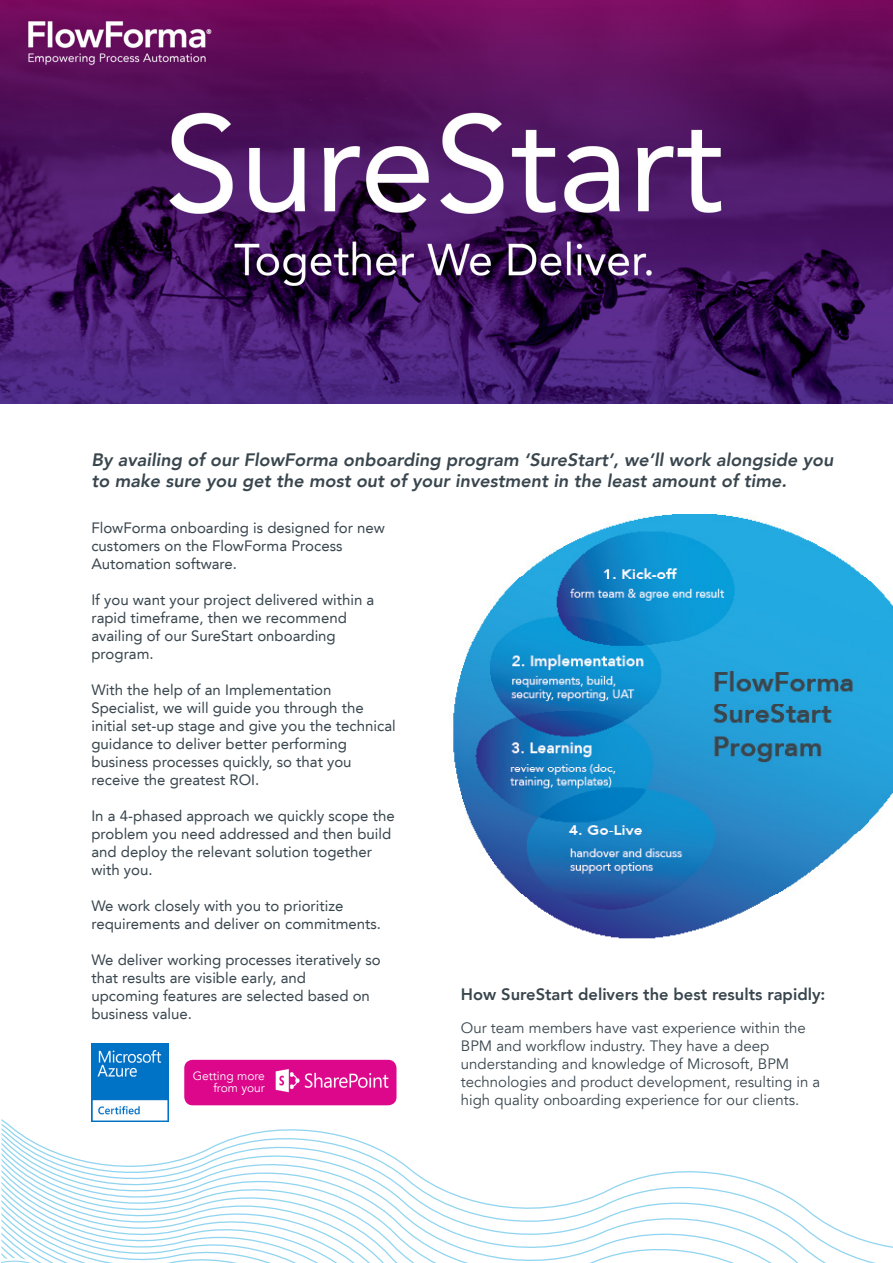
<style>
.page{position:relative;width:893px;height:1263px;background:#fff}
.page>*{position:absolute;margin:0;border:0;box-sizing:border-box;transform-origin:0 0}
.t1{font:italic 800 18px/21.6px "Avenir LT";color:#39464e}
.t2{font:800 16.5px "Avenir LT";color:#39454d}
.t3{font:15px/18px "Avenir LT";color:#39464e}
.t4{font:15px/18px "Avenir LT";color:#39464e}
.t5{font:12px/12px "Avenir LT";color:#fff;text-align:right}
</style>
<div class="page">
<svg style="left:1px;top:1043px;width:892px;height:220px"></svg>
<img style="left:0;top:0;width:893px;height:404px">
<div style="left:184px;top:1060px;width:212px;height:45px;background:#dd078b;border-radius:9px"></div>
<img style="left:275px;top:1064px;width:121px;height:29px">
<img style="left:91px;top:1044px;width:78px;height:77px">
<img style="left:453px;top:514px;width:440px;height:425px">
<p class="t1" style="left:91px;top:449px;width:743px">By availing of our FlowForma onboarding program ‘SureStart’, we’ll work alongside you to make sure you get the most out of your investment in the least amount of time.</p>
<p class="t3" style="left:91px;top:519px;width:295px">FlowForma onboarding is designed for new customers on the FlowForma Process<br>Automation software.</p>
<p class="t3" style="left:91px;top:591px;width:284px">If you want your project delivered within a rapid timeframe, then we recommend</p>
<p class="t3" style="left:91px;top:627px;width:246px">availing of our SureStart onboarding</p>
<p class="t3" style="left:91px;top:645px;width:64px">program.</p>
<p class="t3" style="left:91px;top:681px;width:242px">With the help of an Implementation</p>
<p class="t3" style="left:91px;top:699px;width:274px">Specialist, we will guide you through the</p>
<p class="t3" style="left:91px;top:717px;width:306px">initial set-up stage and give you the technical</p>
<p class="t3" style="left:91px;top:735px;width:257px">guidance to deliver better performing</p>
<p class="t3" style="left:91px;top:753px;width:262px">business processes quickly, so that you</p>
<p class="t3" style="left:91px;top:771px;width:169px">receive the greatest ROI.</p>
<p class="t3" style="left:91px;top:807px;width:305px">In a 4-phased approach we quickly scope the problem you need addressed and then build and deploy the relevant solution together with you.</p>
<p class="t3" style="left:91px;top:897px;width:253px">We work closely with you to prioritize</p>
<p class="t3" style="left:91px;top:915px;width:291px">requirements and deliver on commitments.</p>
<p class="t3" style="left:91px;top:951px;width:291px">We deliver working processes iteratively so that results are visible early, and</p>
<p class="t3" style="left:91px;top:987px;width:280px">upcoming features are selected based on business value.</p>
<p class="t4" style="left:461px;top:1019px;width:361px">Our team members have vast experience within the BPM and workflow industry. They have a deep understanding and knowledge of Microsoft, BPM technologies and product development, resulting in a high quality onboarding experience for our clients.</p>
<p class="t2" style="left:461px;top:985px;width:366px">How SureStart delivers the best results rapidly:</p>
<p class="t5" style="left:193px;top:1070px;width:73px">Getting more from your</p>
</div>
